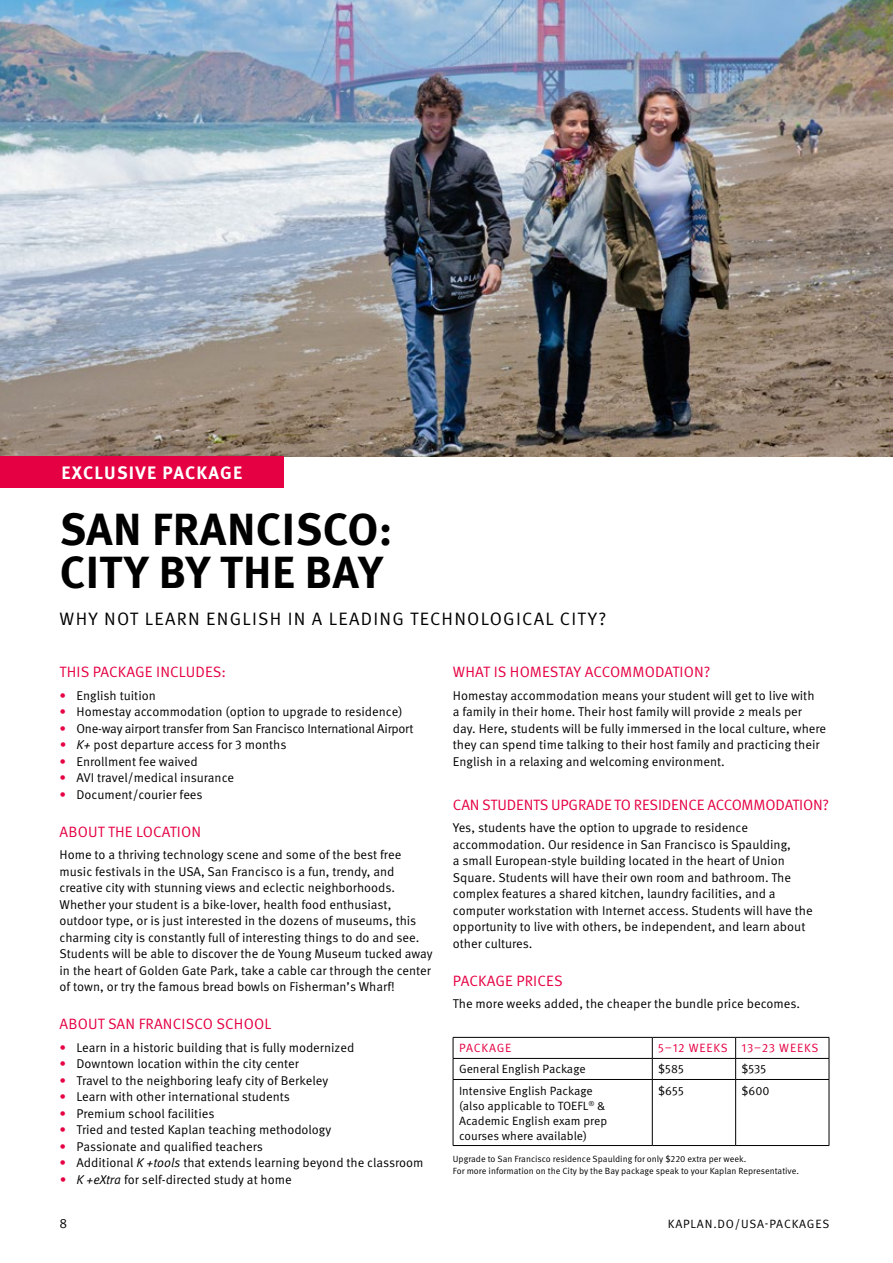
<style>
.page{position:relative;width:893px;height:1263px;background:#fff}
.page>*{position:absolute;margin:0;border:0;box-sizing:border-box;transform-origin:0 0}
.t1{font:700 45px/43.5px "Meta Pro";letter-spacing:.01em;color:#000}
.t2{font:18px "Meta Pro Norm";letter-spacing:.07em;color:#000}
.t3{font:700 18px "Meta Pro";letter-spacing:.06em;color:#fff}
.t4{font:15px "Meta Pro Norm";color:#e50043}
.t5{font:13.5px "Meta Pro Norm";color:#000}
.t6{font:12.75px/16.5px "Meta Pro Norm";color:#000}
.t7{font:12.75px "Meta Pro Norm";letter-spacing:-.02em;color:#000}
.t8{font:12px/15px "Meta Pro Norm";color:#000}
.t9{font:12px "Meta Pro Norm";letter-spacing:.07em;color:#e50043}
.t10{font:12px "Meta Pro Norm";letter-spacing:.07em;color:#000}
.t11{font:9px/11.7px "Meta Pro Norm";color:#000}
.s1{color:#e50043}
.s2{font-family:"Meta Pro Norm Ita";color:#e50043}
.s3{font-family:"Meta Pro Norm Ita"}
</style>
<div class="page">
<img style="left:0;top:0;width:893px;height:456px">
<hr style="left:453px;top:1037px;width:199px;height:1px;background:#000">
<hr style="left:652px;top:1037px;width:84px;height:1px;background:#000">
<hr style="left:736px;top:1037px;width:93px;height:1px;background:#000">
<hr style="left:453px;top:1058px;width:199px;height:1px;background:#000">
<svg style="left:453px;top:1037px;width:1px;height:42px"></svg>
<hr style="left:652px;top:1058px;width:84px;height:1px;background:#000">
<svg style="left:652px;top:1037px;width:1px;height:42px"></svg>
<hr style="left:736px;top:1058px;width:93px;height:1px;background:#000">
<svg style="left:735px;top:1037px;width:1px;height:42px"></svg>
<svg style="left:829px;top:1037px;width:1px;height:42px"></svg>
<hr style="left:453px;top:1079px;width:199px;height:1px;background:#000">
<hr style="left:453px;top:1080px;width:1px;height:65px;background:#000">
<hr style="left:652px;top:1079px;width:84px;height:1px;background:#000">
<hr style="left:652px;top:1080px;width:1px;height:65px;background:#000">
<hr style="left:736px;top:1079px;width:93px;height:1px;background:#000">
<hr style="left:735px;top:1080px;width:1px;height:65px;background:#000">
<hr style="left:829px;top:1080px;width:1px;height:65px;background:#000">
<hr style="left:453px;top:1145px;width:199px;height:1px;background:#000">
<hr style="left:652px;top:1145px;width:84px;height:1px;background:#000">
<hr style="left:736px;top:1145px;width:93px;height:1px;background:#000">
<div style="left:0;top:456px;width:284px;height:32px;background:#e50043"></div>
<h2 class="t3" style="left:61px;top:458px;width:182px">EXCLUSIVE PACKAGE</h2>
<h1 class="t1" style="left:60px;top:504px;width:334px">SAN FRANCISCO:<br>CITY BY THE BAY</h1>
<h2 class="t2" style="left:60px;top:605px;width:548px">WHY NOT LEARN ENGLISH IN A LEADING TECHNOLOGICAL CITY?</h2>
<p class="t4" style="left:60px;top:660px;width:168px">THIS PACKAGE INCLUDES:</p>
<p class="t6" style="left:60px;top:686px;width:98px"><span class="s1">•</span> English tuition</p>
<p class="t6" style="left:60px;top:702px;width:344px"><span class="s1">•</span> Homestay accommodation (option to upgrade to residence)</p>
<p class="t7" style="left:60px;top:718px;width:355px"><span class="s1">•</span> One-way airport transfer from San Francisco International Airport</p>
<p class="t6" style="left:60px;top:735px;width:229px"><span class="s2">•</span> <span class="s3">K+</span> post departure access for 3 months</p>
<p class="t6" style="left:60px;top:752px;width:140px"><span class="s1">•</span> Enrollment fee waived</p>
<p class="t6" style="left:60px;top:768px;width:176px"><span class="s1">•</span> AVI travel/medical insurance</p>
<p class="t6" style="left:60px;top:785px;width:145px"><span class="s1">•</span> Document/courier fees</p>
<p class="t4" style="left:60px;top:820px;width:143px">ABOUT THE LOCATION</p>
<p class="t6" style="left:60px;top:846px;width:375px">Home to a thriving technology scene and some of the best free music festivals in the USA, San Francisco is a fun, trendy, and creative city with stunning views and eclectic neighborhoods.<br>Whether your student is a bike-lover, health food enthusiast, outdoor type, or is just interested in the dozens of museums, this charming city is constantly full of interesting things to do and see.<br>Students will be able to discover the de Young Museum tucked away in the heart of Golden Gate Park, take a cable car through the center of town, or try the famous bread bowls on Fisherman’s Wharf!</p>
<p class="t4" style="left:60px;top:1013px;width:213px">ABOUT SAN FRANCISCO SCHOOL</p>
<p class="t6" style="left:60px;top:1038px;width:296px"><span class="s1">•</span> Learn in a historic building that is fully modernized</p>
<p class="t6" style="left:60px;top:1055px;width:241px"><span class="s1">•</span> Downtown location within the city center</p>
<p class="t6" style="left:60px;top:1071px;width:270px"><span class="s1">•</span> Travel to the neighboring leafy city of Berkeley</p>
<p class="t6" style="left:60px;top:1088px;width:232px"><span class="s1">•</span> Learn with other international students</p>
<p class="t6" style="left:60px;top:1104px;width:157px"><span class="s1">•</span> Premium school facilities</p>
<p class="t6" style="left:60px;top:1121px;width:273px"><span class="s1">•</span> Tried and tested Kaplan teaching methodology</p>
<p class="t6" style="left:60px;top:1137px;width:205px"><span class="s1">•</span> Passionate and qualified teachers</p>
<p class="t6" style="left:60px;top:1154px;width:366px"><span class="s1">•</span> Additional <span class="s3">K +tools</span> that extends learning beyond the classroom</p>
<p class="t6" style="left:60px;top:1170px;width:234px"><span class="s2">•</span> <span class="s3">K +eXtra</span> for self-directed study at home</p>
<p class="t4" style="left:453px;top:660px;width:259px">WHAT IS HOMESTAY ACCOMMODATION?</p>
<p class="t6" style="left:453px;top:686px;width:375px">Homestay accommodation means your student will get to live with<br>a family in their home. Their host family will provide 2 meals per day. Here, students will be fully immersed in the local culture, where they can spend time talking to their host family and practicing their English in a relaxing and welcoming environment.</p>
<p class="t4" style="left:453px;top:793px;width:378px">CAN STUDENTS UPGRADE TO RESIDENCE ACCOMMODATION?</p>
<p class="t6" style="left:453px;top:819px;width:361px">Yes, students have the option to upgrade to residence accommodation. Our residence in San Francisco is Spaulding,<br>a small European-style building located in the heart of Union Square. Students will have their own room and bathroom. The complex features a shared kitchen, laundry facilities, and a computer workstation with Internet access. Students will have the opportunity to live with others, be independent, and learn about other cultures.</p>
<p class="t4" style="left:453px;top:969px;width:111px">PACKAGE PRICES</p>
<p class="t6" style="left:453px;top:995px;width:349px">The more weeks added, the cheaper the bundle price becomes.</p>
<p class="t9" style="left:459px;top:1039px;width:54px">PACKAGE</p>
<p class="t9" style="left:658px;top:1039px;width:162px">5–12 WEEKS 13–23 WEEKS</p>
<p class="t8" style="left:459px;top:1061px;width:128px">General English Package</p>
<p class="t8" style="left:658px;top:1061px;width:27px">$585</p>
<p class="t8" style="left:742px;top:1061px;width:26px">$535</p>
<p class="t8" style="left:459px;top:1082px;width:150px">Intensive English Package (also applicable to TOEFL<sup>®</sup> &amp;<br>Academic English exam prep courses where available)</p>
<p class="t8" style="left:658px;top:1082px;width:27px">$655</p>
<p class="t8" style="left:742px;top:1082px;width:29px">$600</p>
<p class="t11" style="left:453px;top:1152px;width:348px">Upgrade to San Francisco residence Spaulding for only $220 extra per week.<br>For more information on the City by the Bay package speak to your Kaplan Representative.</p>
<p class="t5" style="left:60px;top:1213px;width:9px">8</p>
<p class="t10" style="left:668px;top:1214px;width:163px">KAPLAN.DO/USA-PACKAGES</p>
</div>
